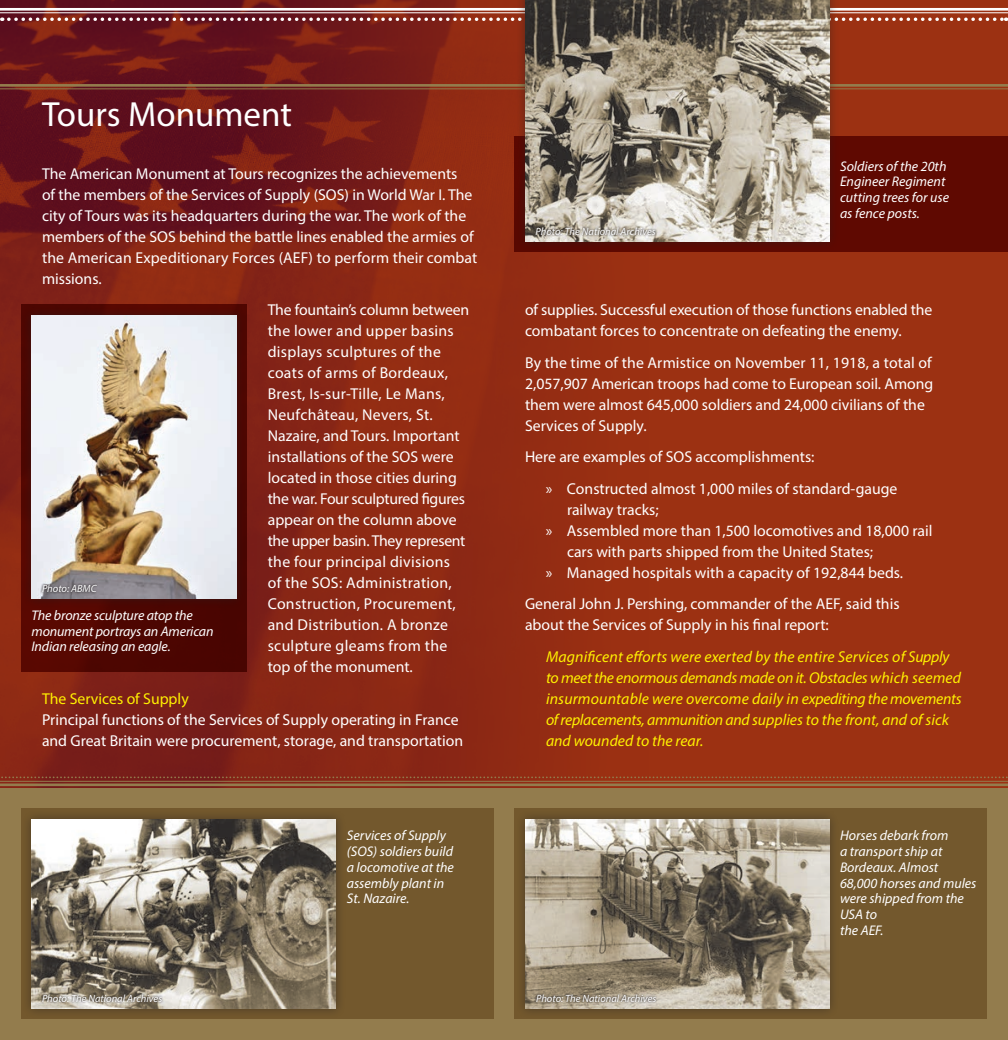
<style>
.page{position:relative;width:1008px;height:1040px;background:#fff}
.page>*{position:absolute;margin:0;border:0;box-sizing:border-box;transform-origin:0 0}
.t1{font:35px "Myriad Pro";color:#fff}
.t2{font:15.75px/21px "Myriad Pro";color:#fff}
.t3{font:italic 15.75px/21px "Myriad Pro";color:#fff101}
.t4{font:italic 14px/15.8px "Myriad Pro";color:#fff}
.t5{font:italic 10.5px "Myriad Pro";color:#fff}
.s1{color:#fff101}
</style>
<div class="page">
<div style="left:137px;top:0;width:871px;height:1040px;background:#9c3112"></div>
<img style="left:0;top:0;width:649px;height:788px">
<div style="left:0;top:788px;width:1008px;height:252px;background:#937c4d"></div>
<svg style="left:9px;top:17px;width:998px;height:4px"></svg>
<hr style="left:0;top:8px;width:1008px;height:3px;background:#fff">
<hr style="left:0;top:12px;width:1008px;height:1px;background:#fff">
<hr style="left:0;top:84px;width:1008px;height:3px;background:#937c4d">
<hr style="left:0;top:88px;width:1008px;height:1px;background:#937c4d">
<hr style="left:0;top:783px;width:1008px;height:3px;background:#937c4d">
<hr style="left:0;top:781px;width:1008px;height:1px;background:#937c4d">
<svg style="left:0;top:776px;width:1008px;height:2px"></svg>
<div style="left:21px;top:808px;width:473px;height:210px;background:#73582d"></div>
<div style="left:514px;top:808px;width:473px;height:210px;background:#73582d"></div>
<div style="left:22px;top:809px;width:324px;height:209px;background:#231f20;opacity:.5"></div>
<img style="left:32px;top:819px;width:304px;height:189px">
<div style="left:515px;top:809px;width:324px;height:209px;background:#6c532b"></div>
<img style="left:525px;top:819px;width:305px;height:189px">
<svg style="left:534px;top:992px;width:125px;height:11px"></svg>
<svg style="left:40px;top:992px;width:125px;height:11px"></svg>
<div style="left:514px;top:136px;width:494px;height:116px;background:#5f0901"></div>
<div style="left:515px;top:0;width:324px;height:251px;background:#231f20;opacity:.5"></div>
<img style="left:525px;top:0;width:305px;height:242px">
<svg style="left:533px;top:226px;width:125px;height:11px"></svg>
<div style="left:21px;top:304px;width:226px;height:368px;background:#4d0601"></div>
<div style="left:22px;top:305px;width:224px;height:303px;background:#231f20;opacity:.5"></div>
<img style="left:32px;top:315px;width:204px;height:283px">
<svg style="left:40px;top:583px;width:59px;height:11px"></svg>
<p class="t1" style="left:42px;top:93px;width:252px">Tours Monument</p>
<p class="t2" style="left:42px;top:162px;width:437px">The American Monument at Tours recognizes the achievements<br>of the members of the Services of Supply (SOS) in World War I. The city of Tours was its headquarters during the war. The work of the members of the SOS behind the battle lines enabled the armies of the American Expeditionary Forces (AEF) to perform their combat missions.</p>
<p class="t2" style="left:268px;top:299px;width:203px">The fountain’s column between the lower and upper basins displays sculptures of the coats of arms of Bordeaux,<br>Brest, Is-sur-Tille, Le Mans,<br>Neufchâteau, Nevers, St.<br>Nazaire, and Tours. Important installations of the SOS were located in those cities during the war. Four sculptured figures appear on the column above the upper basin. They represent the four principal divisions<br>of the SOS: Administration,<br>Construction, Procurement, and Distribution. A bronze sculpture gleams from the top of the monument.</p>
<p class="t2" style="left:42px;top:687px;width:423px"><span class="s1">The Services of Supply<br></span>Principal functions of the Services of Supply operating in France and Great Britain were procurement, storage, and transportation</p>
<p class="t5" style="left:42px;top:582px;width:56px">Photo: ABMC</p>
<p class="t4" style="left:32px;top:607px;width:184px">The bronze sculpture atop the monument portrays an American<br>Indian releasing an eagle.</p>
<p class="t5" style="left:536px;top:225px;width:122px">Photo: The National Archives</p>
<p class="t4" style="left:840px;top:158px;width:111px">Soldiers of the 20th<br>Engineer Regiment cutting trees for use as fence posts.</p>
<p class="t2" style="left:525px;top:299px;width:409px">of supplies. Successful execution of those functions enabled the combatant forces to concentrate on defeating the enemy.</p>
<p class="t2" style="left:525px;top:351px;width:410px">By the time of the Armistice on November 11, 1918, a total of 2,057,907 American troops had come to European soil. Among them were almost 645,000 soldiers and 24,000 civilians of the Services of Supply.</p>
<p class="t2" style="left:525px;top:446px;width:291px">Here are examples of SOS accomplishments:</p>
<p class="t2" style="left:567px;top:477px;width:332px;text-indent:-21px">» Constructed almost 1,000 miles of standard-gauge railway tracks;</p>
<p class="t2" style="left:567px;top:519px;width:367px;text-indent:-21px">» Assembled more than 1,500 locomotives and 18,000 rail cars with parts shipped from the United States;</p>
<p class="t2" style="left:546px;top:561px;width:359px">» Managed hospitals with a capacity of 192,844 beds.</p>
<p class="t2" style="left:525px;top:593px;width:376px">General John J. Pershing, commander of the AEF, said this about the Services of Supply in his final report:</p>
<p class="t3" style="left:546px;top:645px;width:417px">Magnificent efforts were exerted by the entire Services of Supply to meet the enormous demands made on it. Obstacles which seemed insurmountable were overcome daily in expediting the movements of replacements, ammunition and supplies to the front, and of sick and wounded to the rear.</p>
<p class="t4" style="left:347px;top:827px;width:109px">Services of Supply (SOS) soldiers build a locomotive at the assembly plant in<br>St. Nazaire.</p>
<p class="t4" style="left:840px;top:827px;width:138px">Horses debark from<br>a transport ship at<br>Bordeaux. Almost<br>68,000 horses and mules were shipped from the<br>USA to<br>the AEF.</p>
<p class="t5" style="left:42px;top:991px;width:122px">Photo: The National Archives</p>
<p class="t5" style="left:536px;top:991px;width:122px">Photo: The National Archives</p>
</div>
